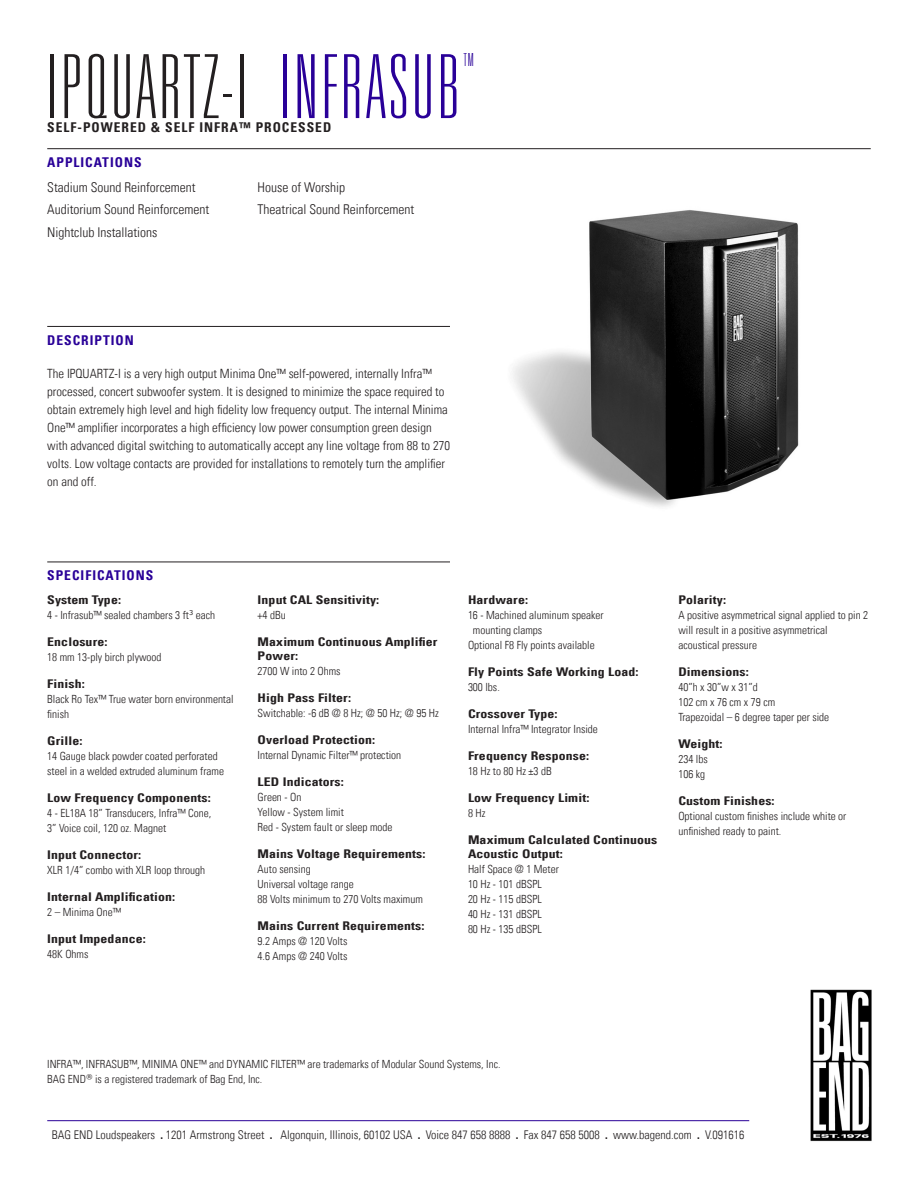
<style>
.page{position:relative;width:918px;height:1188px;background:#fff}
.page>*{position:absolute;margin:0;border:0;box-sizing:border-box;transform-origin:0 0}
.Product_Header{font:100 ultra-condensed 88.5px "Univers LT Std";letter-spacing:.05em;color:#231f20}
.Product_Header-2{font:100 ultra-condensed 18px "Univers LT Std";color:#290098}
.Applications_Body_Te{font:13.5px "Univers Com 47 Light Cond";color:#231f20}
.Main_Header_Divider{font:13.5px "Univers Com 67 Bold Cond";letter-spacing:.075em;color:#290098}
.Product_Header-3{font:13.5px "Univers Com 67 Bold Cond";letter-spacing:.075em;color:#231f20}
.Description_Body_Tex{font:12.75px/18px "Univers Com 47 Light Cond";color:#231f20}
.Quick_Specs_Header{font:12px/13.5px "Univers Com 67 Bold Cond";letter-spacing:.01em;color:#231f20;scale:1.15 1}
.t1{font:12px "Univers Com 47 Light Cond";color:#231f20}
.Quick_Specs_Body_Tex{font:11.25px/15px "Univers Com 47 Light Cond";color:#231f20}
.s1{color:#290098}
.s2{font-family:"Univers Com 67 Bold Cond"}
</style>
<div class="page">
<hr style="left:47px;top:1120px;width:702px;height:1px;background:#290098">
<img style="left:810px;top:989px;width:62px;height:153px">
<img style="left:512px;top:210px;width:287px;height:297px">
<hr style="left:47px;top:148px;width:824px;height:1px;background:#231f20">
<hr style="left:47px;top:326px;width:403px;height:1px;background:#231f20">
<hr style="left:47px;top:562px;width:403px;height:1px;background:#231f20">
<p class="Product_Header" style="left:47px;top:42px;width:414px">IPQUARTZ-I <span class="s1">INFRASUB</span></p>
<p class="Product_Header-2" style="left:464px;top:50px;width:11px">TM</p>
<p class="Product_Header-3" style="left:47px;top:119px;width:286px">SELF-POWERED &amp; SELF INFRA™ PROCESSED</p>
<p class="Main_Header_Divider" style="left:47px;top:154px;width:96px">APPLICATIONS</p>
<p class="Applications_Body_Te" style="left:47px;top:179px;width:150px">Stadium Sound Reinforcement</p>
<p class="Applications_Body_Te" style="left:47px;top:202px;width:163px">Auditorium Sound Reinforcement</p>
<p class="Applications_Body_Te" style="left:47px;top:224px;width:112px">Nightclub Installations</p>
<p class="Applications_Body_Te" style="left:258px;top:179px;width:89px">House of Worship</p>
<p class="Applications_Body_Te" style="left:258px;top:202px;width:158px">Theatrical Sound Reinforcement</p>
<p class="Main_Header_Divider" style="left:47px;top:332px;width:88px">DESCRIPTION</p>
<p class="Description_Body_Tex" style="left:47px;top:365px;width:404px">The IPQUARTZ-I is a very high output Minima One™ self-powered, internally Infra™ processed, concert subwoofer system. It is designed to minimize the space required to obtain extremely high level and high fidelity low frequency output. The internal Minima One™ amplifier incorporates a high efficiency low power consumption green design with advanced digital switching to automatically accept any line voltage from 88 to 270 volts. Low voltage contacts are provided for installations to remotely turn the amplifier on and off.</p>
<p class="Main_Header_Divider" style="left:47px;top:567px;width:108px">SPECIFICATIONS</p>
<p class="Quick_Specs_Header" style="left:47px;top:593px;width:66px">System Type:</p>
<p class="Quick_Specs_Body_Tex" style="left:47px;top:608px;width:169px">4 - Infrasub™ sealed chambers 3 ft<sup>3</sup> each</p>
<p class="Quick_Specs_Header" style="left:47px;top:635px;width:54px">Enclosure:</p>
<p class="Quick_Specs_Body_Tex" style="left:47px;top:650px;width:116px">18 mm 13-ply birch plywood</p>
<p class="Quick_Specs_Header" style="left:47px;top:677px;width:34px">Finish:</p>
<p class="Quick_Specs_Body_Tex" style="left:47px;top:692px;width:188px">Black Ro Tex™ True water born environmental finish</p>
<p class="Quick_Specs_Header" style="left:47px;top:734px;width:32px">Grille:</p>
<p class="Quick_Specs_Body_Tex" style="left:47px;top:749px;width:178px">14 Gauge black powder coated perforated steel in a welded extruded aluminum frame</p>
<p class="Quick_Specs_Header" style="left:47px;top:791px;width:144px">Low Frequency Components:</p>
<p class="Quick_Specs_Body_Tex" style="left:47px;top:806px;width:166px">4 - EL18A 18” Transducers, Infra™ Cone,</p>
<p class="Quick_Specs_Body_Tex" style="left:47px;top:821px;width:120px">3” Voice coil, 120 oz. Magnet</p>
<p class="Quick_Specs_Header" style="left:47px;top:848px;width:83px">Input Connector:</p>
<p class="Quick_Specs_Body_Tex" style="left:47px;top:863px;width:160px">XLR 1/4” combo with XLR loop through</p>
<p class="Quick_Specs_Header" style="left:47px;top:890px;width:113px">Internal Amplification:</p>
<p class="Quick_Specs_Body_Tex" style="left:47px;top:905px;width:75px">2 – Minima One™</p>
<p class="Quick_Specs_Header" style="left:47px;top:932px;width:87px">Input Impedance:</p>
<p class="Quick_Specs_Body_Tex" style="left:47px;top:947px;width:43px">48K Ohms</p>
<p class="Quick_Specs_Header" style="left:258px;top:593px;width:107px">Input CAL Sensitivity:</p>
<p class="Quick_Specs_Body_Tex" style="left:258px;top:608px;width:30px">+4 dBu</p>
<p class="Quick_Specs_Header" style="left:258px;top:635px;width:158px">Maximum Continuous Amplifier<br>Power:</p>
<p class="Quick_Specs_Body_Tex" style="left:258px;top:663px;width:85px">2700 W into 2 Ohms</p>
<p class="Quick_Specs_Header" style="left:258px;top:691px;width:83px">High Pass Filter:</p>
<p class="Quick_Specs_Body_Tex" style="left:258px;top:705px;width:183px">Switchable: -6 dB @ 8 Hz; @ 50 Hz; @ 95 Hz</p>
<p class="Quick_Specs_Header" style="left:258px;top:733px;width:104px">Overload Protection:</p>
<p class="Quick_Specs_Body_Tex" style="left:258px;top:747px;width:145px">Internal Dynamic Filter™ protection</p>
<p class="Quick_Specs_Header" style="left:258px;top:775px;width:77px">LED Indicators:</p>
<p class="Quick_Specs_Body_Tex" style="left:258px;top:789px;width:45px">Green - On</p>
<p class="Quick_Specs_Body_Tex" style="left:258px;top:804px;width:88px">Yellow - System limit</p>
<p class="Quick_Specs_Body_Tex" style="left:258px;top:819px;width:136px">Red - System fault or sleep mode</p>
<p class="Quick_Specs_Header" style="left:258px;top:847px;width:148px">Mains Voltage Requirements:</p>
<p class="Quick_Specs_Body_Tex" style="left:258px;top:861px;width:55px">Auto sensing</p>
<p class="Quick_Specs_Body_Tex" style="left:258px;top:876px;width:98px">Universal voltage range</p>
<p class="Quick_Specs_Body_Tex" style="left:258px;top:891px;width:167px">88 Volts minimum to 270 Volts maximum</p>
<p class="Quick_Specs_Header" style="left:258px;top:919px;width:147px">Mains Current Requirements:</p>
<p class="Quick_Specs_Body_Tex" style="left:258px;top:933px;width:91px">9.2 Amps @ 120 Volts</p>
<p class="Quick_Specs_Body_Tex" style="left:258px;top:948px;width:91px">4.6 Amps @ 240 Volts</p>
<p class="Quick_Specs_Header" style="left:468px;top:593px;width:54px">Hardware:</p>
<p class="Quick_Specs_Body_Tex" style="left:468px;top:608px;width:137px">16 - Machined aluminum speaker</p>
<p class="Quick_Specs_Body_Tex" style="left:473px;top:623px;width:71px">mounting clamps</p>
<p class="Quick_Specs_Body_Tex" style="left:468px;top:638px;width:128px">Optional F8 Fly points available</p>
<p class="Quick_Specs_Header" style="left:468px;top:665px;width:150px">Fly Points Safe Working Load:</p>
<p class="Quick_Specs_Body_Tex" style="left:468px;top:680px;width:33px">300 lbs.</p>
<p class="Quick_Specs_Header" style="left:468px;top:707px;width:79px">Crossover Type:</p>
<p class="Quick_Specs_Body_Tex" style="left:468px;top:722px;width:131px">Internal Infra™ Integrator Inside</p>
<p class="Quick_Specs_Header" style="left:468px;top:749px;width:107px">Frequency Response:</p>
<p class="Quick_Specs_Body_Tex" style="left:468px;top:764px;width:85px">18 Hz to 80 Hz ±3 dB</p>
<p class="Quick_Specs_Header" style="left:468px;top:791px;width:107px">Low Frequency Limit:</p>
<p class="Quick_Specs_Body_Tex" style="left:468px;top:806px;width:19px">8 Hz</p>
<p class="Quick_Specs_Header" style="left:468px;top:833px;width:166px">Maximum Calculated Continuous<br>Acoustic Output:</p>
<p class="Quick_Specs_Body_Tex" style="left:468px;top:861px;width:92px">Half Space @ 1 Meter</p>
<p class="Quick_Specs_Body_Tex" style="left:468px;top:876px;width:75px">10 Hz - 101 dBSPL</p>
<p class="Quick_Specs_Body_Tex" style="left:468px;top:891px;width:75px">20 Hz - 115 dBSPL</p>
<p class="Quick_Specs_Body_Tex" style="left:468px;top:906px;width:75px">40 Hz - 131 dBSPL</p>
<p class="Quick_Specs_Body_Tex" style="left:468px;top:921px;width:75px">80 Hz - 135 dBSPL</p>
<p class="Quick_Specs_Header" style="left:678px;top:593px;width:43px">Polarity:</p>
<p class="Quick_Specs_Body_Tex" style="left:678px;top:608px;width:191px">A positive asymmetrical signal applied to pin 2 will result in a positive asymmetrical acoustical pressure</p>
<p class="Quick_Specs_Header" style="left:678px;top:665px;width:63px">Dimensions:</p>
<p class="Quick_Specs_Body_Tex" style="left:678px;top:680px;width:81px">40”h x 30”w x 31”d</p>
<p class="Quick_Specs_Body_Tex" style="left:678px;top:695px;width:98px">102 cm x 76 cm x 79 cm</p>
<p class="Quick_Specs_Body_Tex" style="left:678px;top:710px;width:152px">Trapezoidal – 6 degree taper per side</p>
<p class="Quick_Specs_Header" style="left:678px;top:737px;width:40px">Weight:</p>
<p class="Quick_Specs_Body_Tex" style="left:678px;top:752px;width:31px">234 lbs</p>
<p class="Quick_Specs_Body_Tex" style="left:678px;top:767px;width:28px">106 kg</p>
<p class="Quick_Specs_Header" style="left:678px;top:794px;width:85px">Custom Finishes:</p>
<p class="Quick_Specs_Body_Tex" style="left:678px;top:809px;width:170px">Optional custom finishes include white or unfinished ready to paint.</p>
<p class="Quick_Specs_Body_Tex" style="left:47px;top:1056px;width:455px">INFRA™, INFRASUB™, MINIMA ONE™ and DYNAMIC FILTER™ are trademarks of Modular Sound Systems, Inc.</p>
<p class="Quick_Specs_Body_Tex" style="left:47px;top:1071px;width:217px">BAG END<sup>®</sup> is a registered trademark of Bag End, Inc.</p>
<p class="t1" style="left:52px;top:1127px;width:694px">BAG END Loudspeakers <span class="s2">.</span> 1201 Armstrong Street <span class="s2">.</span> Algonquin, Illinois, 60102 USA <span class="s2">.</span> Voice 847 658 8888 <span class="s2">.</span> Fax 847 658 5008 <span class="s2">.</span> www.bagend.com <span class="s2">.</span> V.091616</p>
</div>
